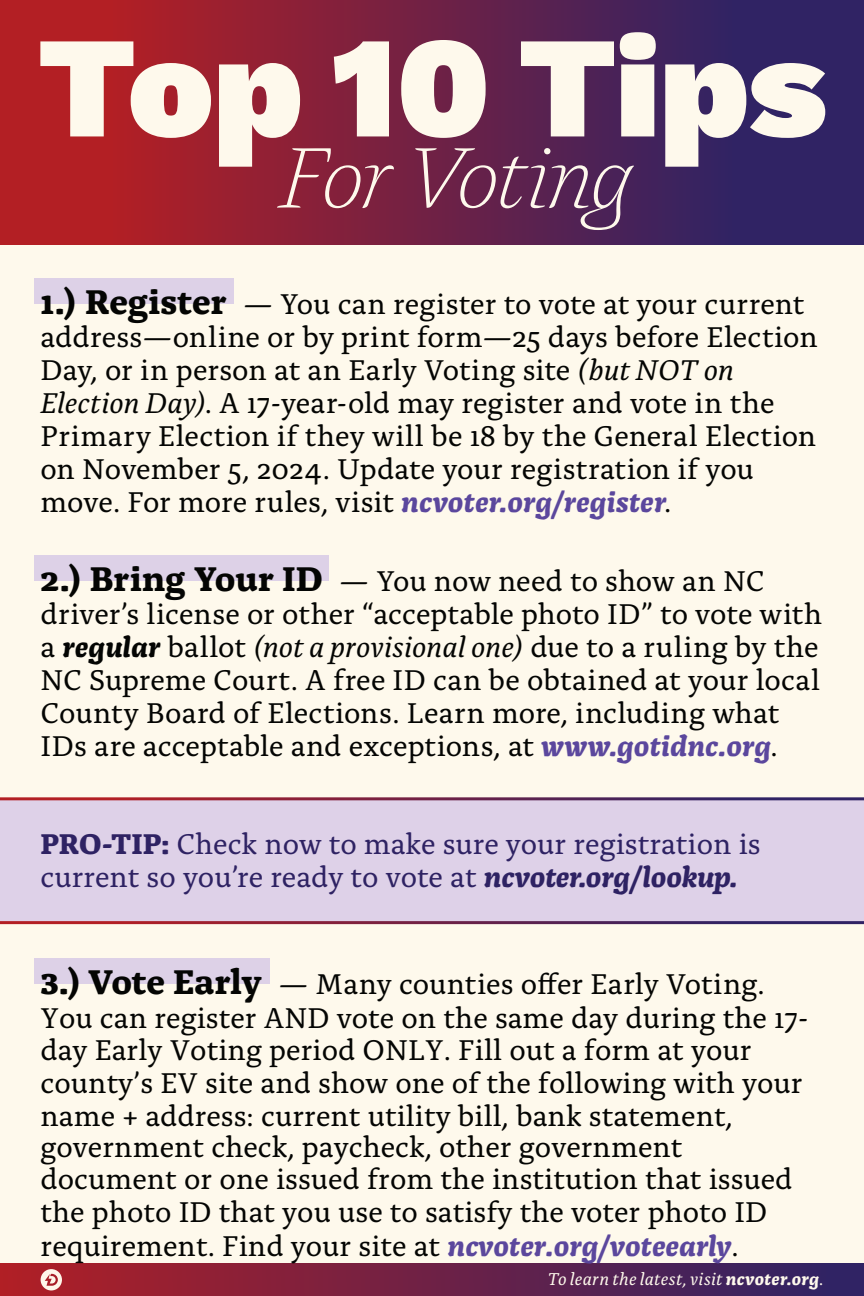
<style>
.page{position:relative;width:864px;height:1296px;background:#fef9ec}
.page>*{position:absolute;margin:0;border:0;box-sizing:border-box;transform-origin:0 0}
.t1{font:900 144px "Work Sans";letter-spacing:-.005em;color:#fef9ec}
.t2{font:italic 300 90px "Alda OTCEV";letter-spacing:-.04em;color:#fef9ec}
.t3{font:30px/33px "Alda OTCEV";color:#040503}
.t4{font:30px/33px "Alda OTCEV";color:#2e2263}
.t5{font:italic 18px "Alda OTCEV";letter-spacing:.02em;color:#fef9ec}
.s1{font-weight:700;font-size:36px}
.s2{font-style:italic}
.s3{font-weight:700;font-style:italic;color:#5b479d}
.s4{font-weight:700;font-style:italic}
.s5{font-weight:700}
</style>
<div class="page">
<div style="left:0;top:1264px;width:864px;height:32px;background:linear-gradient(to right,#b11f25,#2b2366)"></div>
<svg style="left:41px;top:1269px;width:21px;height:21px"></svg>
<div style="left:34px;top:958px;width:236px;height:26px;background:#ddd1e7"></div>
<div style="left:0;top:799px;width:864px;height:125px;background:#ded1e8"></div>
<hr style="left:0;top:921px;width:864px;height:3px;background:#fff">
<hr style="left:0;top:797px;width:864px;height:3px;background:#fff">
<div style="left:34px;top:555px;width:294px;height:26px;background:#ddd1e7"></div>
<div style="left:34px;top:278px;width:199px;height:26px;background:#ddd1e7"></div>
<div style="left:0;top:0;width:864px;height:245px;background:linear-gradient(to right,#c11f1d,#1f246c)"></div>
<p class="t1" style="left:38px;top:5px;width:790px">Top 10 Tips</p>
<p class="t2" style="left:279px;top:109px;width:355px">For Voting</p>
<p class="t3" style="left:40px;top:285px;width:779px"><span class="s1">1.) Register</span> — You can register to vote at your current address—online or by print form—25 days before Election Day, or in person at an Early Voting site <span class="s2">(but NOT on Election Day)</span>. A 17-year-old may register and vote in the Primary Election if they will be 18 by the General Election on November 5, 2024. Update your registration if you move. For more rules, visit <span class="s3">ncvoter.org/register</span>.</p>
<p class="t3" style="left:40px;top:562px;width:783px"><span class="s1">2.) Bring Your ID</span> — You now need to show an NC driver’s license or other “acceptable photo ID” to vote with a <span class="s4">regular</span> ballot <span class="s2">(not a provisional one)</span> due to a ruling by the NC Supreme Court. A free ID can be obtained at your local County Board of Elections. Learn more, including what IDs are acceptable and exceptions, at <span class="s3">www.gotidnc.org</span>.</p>
<p class="t4" style="left:40px;top:825px;width:722px"><span class="s5">PRO-TIP:</span> Check now to make sure your registration is current so you’re ready to vote at <span class="s4">ncvoter.org/lookup.</span></p>
<p class="t3" style="left:40px;top:965px;width:770px"><span class="s1">3.) Vote Early</span> — Many counties offer Early Voting.<br>You can register AND vote on the same day during the 17- day Early Voting period ONLY. Fill out a form at your county’s EV site and show one of the following with your name + address: current utility bill, bank statement, government check, paycheck, other government document or one issued from the institution that issued the photo ID that you use to satisfy the voter photo ID requirement. Find your site at <span class="s3">ncvoter.org/voteearly</span>.</p>
<p class="t5" style="left:548px;top:1265px;width:277px">To learn the latest, visit <span class="s5">ncvoter.org</span>.</p>
</div>
